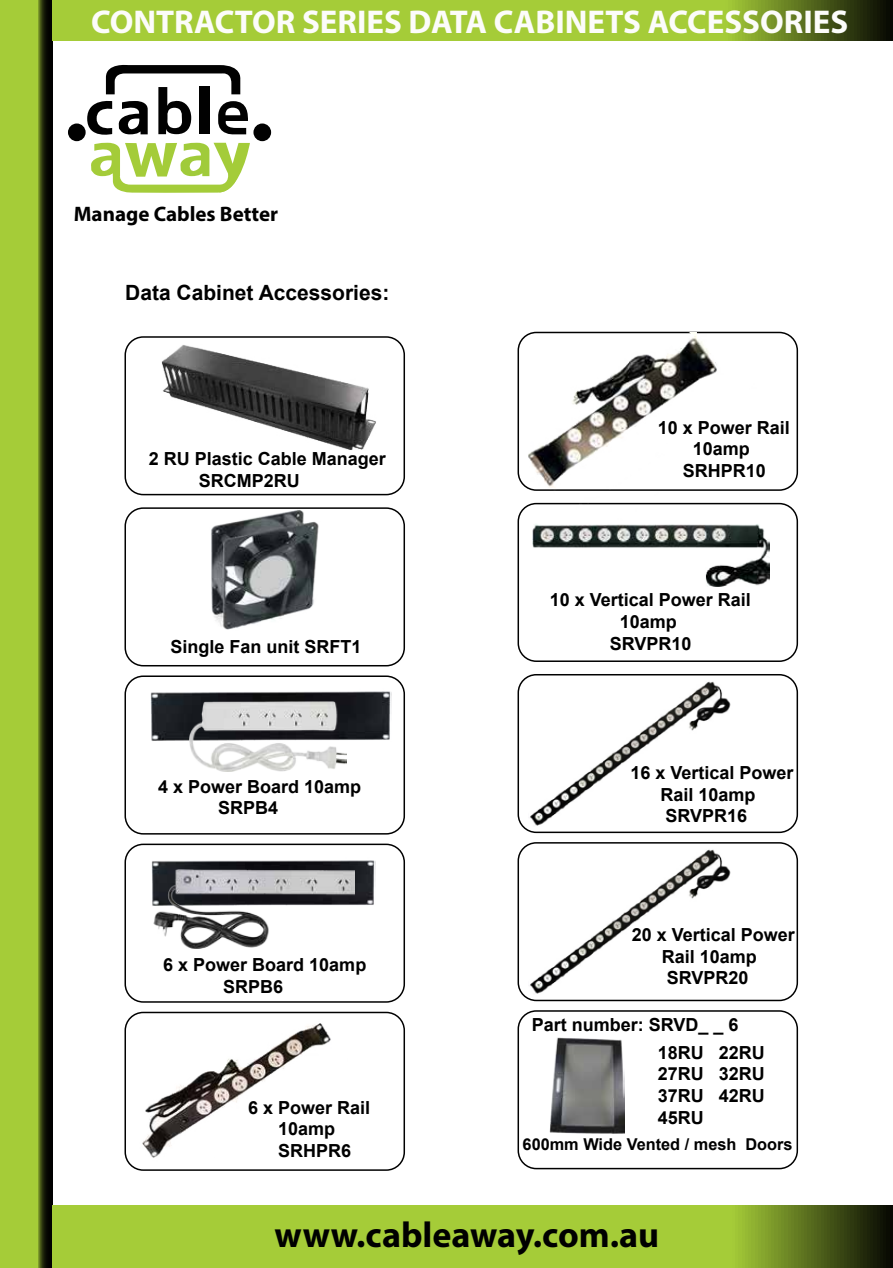
<style>
.page{position:relative;width:893px;height:1268px;background:#fff}
.page>*{position:absolute;margin:0;border:0;box-sizing:border-box;transform-origin:0 0}
.t1{font:700 36px "Myriad Pro";color:#000}
.t2{font:700 33px "Myriad Pro";color:#fcfcfa}
.t3{font:700 21px "Arial";color:#000}
.t4{font:700 21px "Myriad Pro";color:#000}
.t5{font:700 18px/21.6px "Arial";color:#000}
.t6{font:700 16.35px "Arial";color:#000}
</style>
<div class="page">
<svg style="left:0;top:0;width:52px;height:1267px;background:#86a62d"></svg>
<svg style="left:52px;top:1205px;width:840px;height:62px;background:#95b932"></svg>
<svg style="left:52px;top:0;width:840px;height:41px;background:#95b932"></svg>
<div style="left:253px;top:123px;width:18px;height:18px;background:#010101;border-radius:50%"></div>
<div style="left:68px;top:123px;width:18px;height:18px;background:#010101;border-radius:50%"></div>
<svg style="left:87px;top:64px;width:163px;height:129px"></svg>
<div style="left:124px;top:336px;width:281px;height:159px;border:2px solid #000;border-radius:18px"></div>
<div style="left:518px;top:842px;width:280px;height:159px;border:2px solid #000;border-radius:18px"></div>
<div style="left:124px;top:507px;width:281px;height:159px;border:2px solid #000;border-radius:18px"></div>
<div style="left:124px;top:675px;width:281px;height:159px;border:2px solid #000;border-radius:18px"></div>
<div style="left:518px;top:674px;width:280px;height:159px;border:2px solid #000;border-radius:18px"></div>
<div style="left:518px;top:332px;width:280px;height:159px;border:2px solid #000;border-radius:18px"></div>
<div style="left:518px;top:503px;width:280px;height:159px;border:2px solid #000;border-radius:18px"></div>
<div style="left:124px;top:843px;width:281px;height:159px;border:2px solid #000;border-radius:18px"></div>
<div style="left:518px;top:1010px;width:280px;height:159px;border:2px solid #000;border-radius:18px"></div>
<div style="left:124px;top:1011px;width:281px;height:159px;border:2px solid #000;border-radius:18px"></div>
<img style="left:161px;top:345px;width:215px;height:105px">
<img style="left:209px;top:509px;width:111px;height:121px">
<img style="left:151px;top:860px;width:224px;height:46px">
<img style="left:154px;top:869px;width:200px;height:79px">
<img style="left:150px;top:691px;width:242px;height:50px">
<img style="left:190px;top:701px;width:157px;height:70px">
<img style="left:142px;top:1023px;width:189px;height:135px">
<img style="left:527px;top:332px;width:237px;height:176px">
<img style="left:530px;top:849px;width:201px;height:145px">
<img style="left:530px;top:681px;width:201px;height:145px">
<img style="left:532px;top:524px;width:237px;height:63px">
<img style="left:550px;top:1037px;width:75px;height:96px">
<p class="t2" style="left:91px;top:0;width:759px">CONTRACTOR SERIES DATA CABINETS ACCESSORIES</p>
<p class="t4" style="left:74px;top:200px;width:206px">Manage Cables Better</p>
<p class="t3" style="left:125px;top:278px;width:266px">Data Cabinet Accessories:</p>
<p class="t5" style="left:199px;top:448px;width:189px;text-indent:-50px">2 RU Plastic Cable Manager<br>SRCMP2RU</p>
<p class="t5" style="left:170px;top:636px;width:193px">Single Fan unit SRFT1</p>
<p class="t5" style="left:218px;top:775px;width:145px;text-indent:-60px">4 x Power Board 10amp<br>SRPB4</p>
<p class="t5" style="left:223px;top:954px;width:145px;text-indent:-60px">6 x Power Board 10amp<br>SRPB6</p>
<p class="t5" style="left:278px;top:1096px;width:94px;text-indent:-30px">6 x Power Rail<br>10amp<br>SRHPR6</p>
<p class="t5" style="left:658px;top:417px;width:134px;text-align:center">10 x Power Rail<br>10amp<br>SRHPR10</p>
<p class="t5" style="left:550px;top:589px;width:203px;text-align:center">10 x Vertical Power Rail<br>10amp<br>SRVPR10</p>
<p class="t5" style="left:660px;top:762px;width:135px;text-indent:-30px">16 x Vertical Power<br>Rail 10amp<br>SRVPR16</p>
<p class="t5" style="left:662px;top:924px;width:135px;text-indent:-30px">20 x Vertical Power<br>Rail 10amp<br>SRVPR20</p>
<p class="t5" style="left:532px;top:1014px;width:208px">Part number: SRVD_ _ 6</p>
<p class="t5" style="left:658px;top:1041px;width:109px;text-align:justify">18RU 22RU 27RU 32RU 37RU 42RU 45RU</p>
<p class="t6" style="left:523px;top:1132px;width:272px">600mm Wide Vented / mesh Doors</p>
<p class="t1" style="left:275px;top:1211px;width:386px">www.cableaway.com.au</p>
</div>
